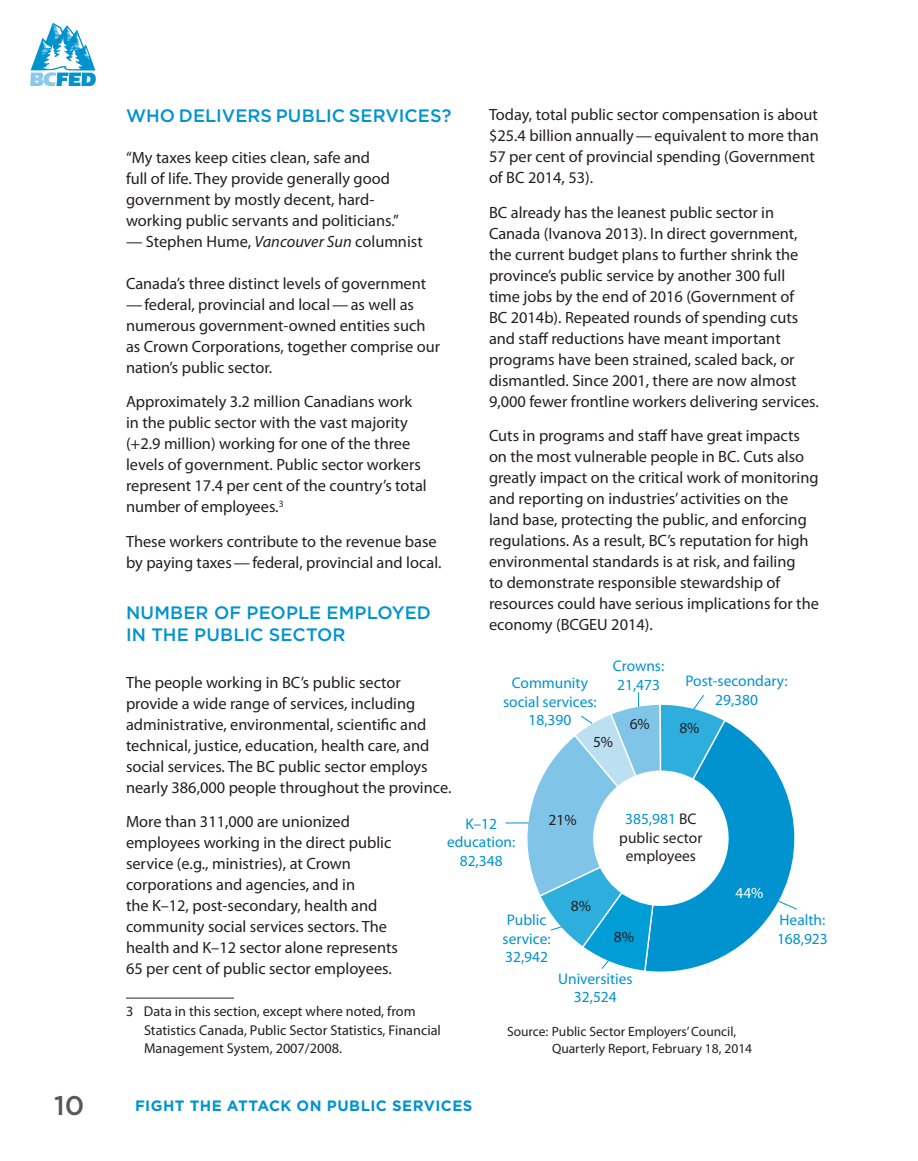
<style>
.page{position:relative;width:918px;height:1161px;background:#fff}
.page>*{position:absolute;margin:0;border:0;box-sizing:border-box;transform-origin:0 0}
.t1{font:500 27px "Gotham";color:#57585a}
.t2{font:500 18px/21.6px "Gotham";letter-spacing:.005em;color:#0093d0}
.t3{font:16.35px/21px "Myriad Pro";color:#231f20}
.t4{font:15.45px/18.6px "Myriad Pro";color:#0093d0;text-align:center}
.t5{font:15.45px/18.6px "Myriad Pro";color:#231f20;text-align:center}
.t6{font:15.45px "Myriad Pro";color:#fff}
.t7{font:700 15px "Gotham";letter-spacing:.03em;color:#0093d0}
.t8{font:14.25px/18.3px "Myriad Pro";color:#231f20}
.t9{font:13.5px/16.2px "Myriad Pro";color:#231f20}
.s1{font-style:italic}
.s2{color:#0093d0}
</style>
<div class="page">
<svg style="left:30px;top:23px;width:66px;height:64px"></svg>
<svg style="left:727px;top:722px;width:68px;height:232px"></svg>
<hr style="left:126px;top:998px;width:108px;height:1px;background:#231f20">
<svg style="left:505px;top:692px;width:222px;height:280px"></svg>
<svg style="left:777px;top:900px;width:20px;height:10px"></svg>
<p class="t3" style="left:489px;top:104px;width:331px">Today, total public sector compensation is about $25.4 billion annually—equivalent to more than 57 per cent of provincial spending (Government of BC 2014, 53).</p>
<p class="t3" style="left:489px;top:202px;width:331px">BC already has the leanest public sector in Canada (Ivanova 2013). In direct government, the current budget plans to further shrink the province’s public service by another 300 full time jobs by the end of 2016 (Government of<br>BC 2014b). Repeated rounds of spending cuts and staff reductions have meant important programs have been strained, scaled back, or dismantled. Since 2001, there are now almost 9,000 fewer frontline workers delivering services.</p>
<p class="t3" style="left:489px;top:425px;width:331px">Cuts in programs and staff have great impacts on the most vulnerable people in BC. Cuts also greatly impact on the critical work of monitoring and reporting on industries’ activities on the land base, protecting the public, and enforcing regulations. As a result, BC’s reputation for high environmental standards is at risk, and failing<br>to demonstrate responsible stewardship of resources could have serious implications for the economy (BCGEU 2014).</p>
<p class="t2" style="left:126px;top:105px;width:327px">WHO DELIVERS PUBLIC SERVICES?</p>
<p class="t3" style="left:126px;top:147px;width:274px">“My taxes keep cities clean, safe and<br>full of life. They provide generally good government by mostly decent, hard&shy;working public servants and politicians.”</p>
<p class="t3" style="left:126px;top:231px;width:298px">— Stephen Hume, <span class="s1">Vancouver Sun</span> columnist</p>
<p class="t3" style="left:126px;top:273px;width:316px">Canada’s three distinct levels of government —federal, provincial and local—as well as numerous government-owned entities such as Crown Corporations, together comprise our nation’s public sector.</p>
<p class="t3" style="left:126px;top:391px;width:302px">Approximately 3.2 million Canadians work in the public sector with the vast majority (+2.9 million) working for one of the three levels of government. Public sector workers represent 17.4 per cent of the country’s total number of employees.<sup>3</sup></p>
<p class="t3" style="left:126px;top:531px;width:317px">These workers contribute to the revenue base by paying taxes—federal, provincial and local.</p>
<p class="t2" style="left:126px;top:602px;width:307px">NUMBER OF PEOPLE EMPLOYED<br>IN THE PUBLIC SECTOR</p>
<p class="t3" style="left:126px;top:671px;width:327px">The people working in BC’s public sector provide a wide range of services, including administrative, environmental, scientific and technical, justice, education, health care, and social services. The BC public sector employs nearly 386,000 people throughout the province.</p>
<p class="t3" style="left:126px;top:811px;width:273px">More than 311,000 are unionized employees working in the direct public service (e.g., ministries), at Crown corporations and agencies, and in<br>the K–12, post-secondary, health and community social services sectors. The health and K–12 sector alone represents 65 per cent of public sector employees.</p>
<p class="t8" style="left:144px;top:1002px;width:299px;text-indent:-18px">3 Data in this section, except where noted, from<br>Statistics Canada, Public Sector Statistics, Financial<br>Management System, 2007/2008.</p>
<p class="t4" style="left:613px;top:656px;width:53px;text-align:left">Crowns:<br>21,473</p>
<p class="t4" style="left:685px;top:672px;width:104px">Post-secondary:<br>29,380</p>
<p class="t4" style="left:503px;top:673px;width:95px">Community social services:<br>18,390</p>
<p class="t5" style="left:630px;top:715px;width:22px">6%</p>
<p class="t5" style="left:679px;top:719px;width:22px">8%</p>
<p class="t5" style="left:593px;top:732px;width:22px">5%</p>
<p class="t5" style="left:619px;top:810px;width:85px"><span class="s2">385,981</span> BC public sector employees</p>
<p class="t5" style="left:549px;top:810px;width:30px">21%</p>
<p class="t4" style="left:447px;top:814px;width:70px">K–12 education:<br>82,348</p>
<p class="t6" style="left:735px;top:884px;width:30px">44%</p>
<p class="t5" style="left:571px;top:896px;width:22px">8%</p>
<p class="t4" style="left:503px;top:911px;width:50px;text-align:left">Public service:<br>32,942</p>
<p class="t4" style="left:777px;top:911px;width:52px;text-align:left">Health:<br>168,923</p>
<p class="t5" style="left:614px;top:927px;width:22px">8%</p>
<p class="t4" style="left:558px;top:969px;width:76px">Universities<br>32,524</p>
<p class="t9" style="left:552px;top:1023px;width:202px;text-indent:-45px">Source: Public Sector Employers’ Council,<br>Quarterly Report, February 18, 2014</p>
<h1 class="t1" style="left:54px;top:1088px;width:32px">10</h1>
<p class="t7" style="left:135px;top:1096px;width:339px">FIGHT THE ATTACK ON PUBLIC SERVICES</p>
</div>
